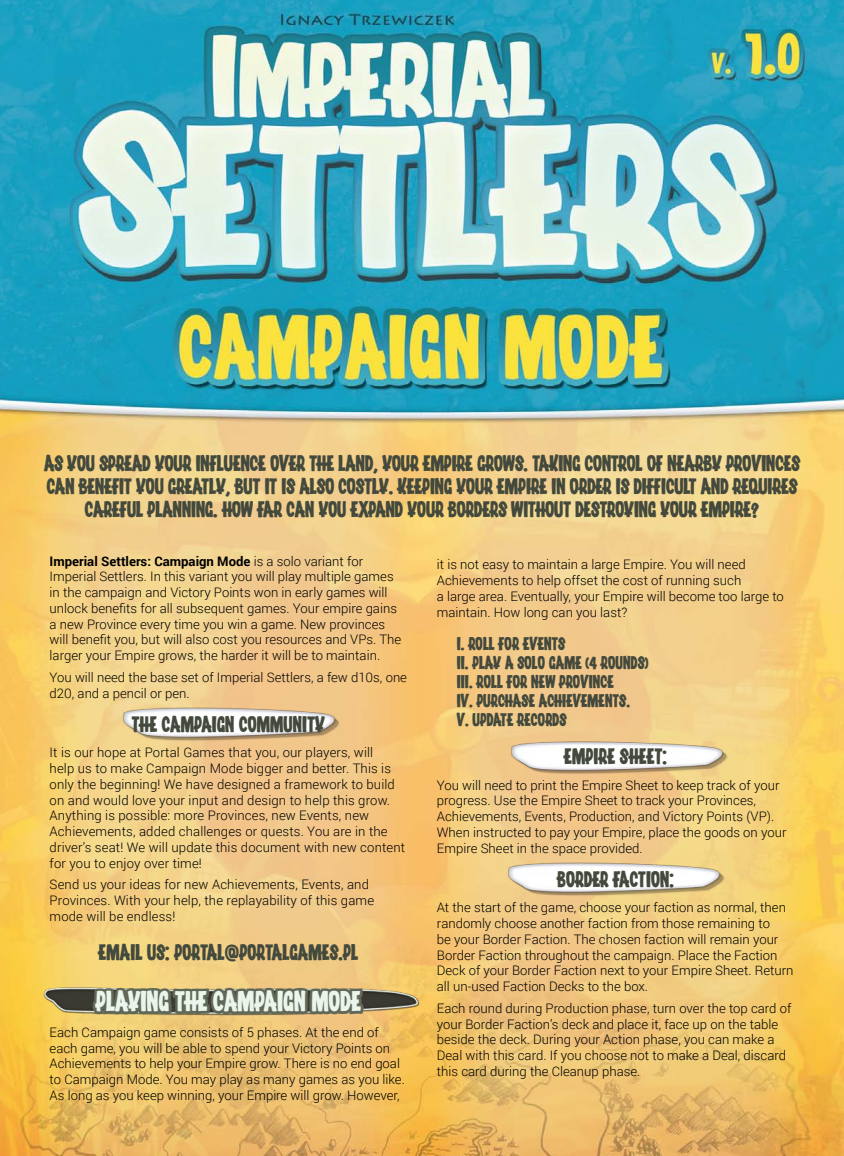
<style>
.page{position:relative;width:844px;height:1156px;background:#fff}
.page>*{position:absolute;margin:0;border:0;box-sizing:border-box;transform-origin:0 0}
.basic_txt{font:24.5px "Tygodnik";letter-spacing:.01em;color:#ebf5ec}
.rozdz_maly{font:19.25px/23.1px "Tygodnik";color:#43493c;text-align:center}
.rozdz_maly-2{font:15.75px "Tygodnik";letter-spacing:.01em;color:#43493c}
.basic_txt-2{font:300 13.12px/15.8px "Roboto";color:#000}
.s1{font-weight:700}
</style>
<div class="page">
<img style="left:0;top:0;width:843px;height:1156px">
<img style="left:36px;top:983px;width:390px;height:44px">
<img style="left:104px;top:698px;width:252px;height:51px">
<img style="left:492px;top:731px;width:252px;height:52px">
<img style="left:489px;top:852px;width:252px;height:52px">
<svg style="left:90px;top:948px;width:276px;height:132px;background:#d3b673"></svg>
<p class="rozdz_maly" style="left:44px;top:451px;width:757px">AS YOU SPREAD YOUR INFLUENCE OVER THE LAND, YOUR EMPIRE GROWS. TAKING CONTROL OF NEARBY PROVINCES<br>CAN BENEFIT YOU GREATLY, BUT IT IS ALSO COSTLY. KEEPING YOUR EMPIRE IN ORDER IS DIFFICULT AND REQUIRES<br>CAREFUL PLANNING. HOW FAR CAN YOU EXPAND YOUR BORDERS WITHOUT DESTROYING YOUR EMPIRE?</p>
<p class="basic_txt-2" style="left:50px;top:553px;width:353px"><span class="s1">Imperial Settlers: Campaign Mode</span> is a solo variant for Imperial Settlers. In this variant you will play multiple games in the campaign and Victory Points won in early games will unlock benefits for all subsequent games. Your empire gains a new Province every time you win a game. New provinces will benefit you, but will also cost you resources and VPs. The larger your Empire grows, the harder it will be to maintain.</p>
<p class="basic_txt-2" style="left:50px;top:669px;width:359px">You will need the base set of Imperial Settlers, a few d10s, one d20, and a pencil or pen.</p>
<p class="rozdz_maly" style="left:132px;top:712px;width:194px">THE CAMPAIGN COMMUNITY</p>
<p class="basic_txt-2" style="left:50px;top:744px;width:357px">It is our hope at Portal Games that you, our players, will<br>help us to make Campaign Mode bigger and better. This is only the beginning! We have designed a framework to build on and would love your input and design to help this grow.<br>Anything is possible: more Provinces, new Events, new Achievements, added challenges or quests. You are in the driver’s seat! We will update this document with new content for you to enjoy over time!</p>
<p class="basic_txt-2" style="left:50px;top:876px;width:326px">Send us your ideas for new Achievements, Events, and<br>Provinces. With your help, the replayability of this game mode will be endless!</p>
<p class="rozdz_maly" style="left:98px;top:940px;width:261px">EMAIL US: PORTAL@PORTALGAMES.PL</p>
<p class="basic_txt" style="left:96px;top:984px;width:266px">PLAYING THE CAMPAIGN MODE</p>
<p class="basic_txt-2" style="left:50px;top:1024px;width:356px">Each Campaign game consists of 5 phases. At the end of each game, you will be able to spend your Victory Points on Achievements to help your Empire grow. There is no end goal to Campaign Mode. You may play as many games as you like.<br>As long as you keep winning, your Empire will grow. However,</p>
<p class="basic_txt-2" style="left:437px;top:556px;width:348px">it is not easy to maintain a large Empire. You will need Achievements to help offset the cost of running such<br>a large area. Eventually, your Empire will become too large to maintain. How long can you last?</p>
<p class="rozdz_maly-2" style="left:456px;top:633px;width:110px">I. ROLL FOR EVENTS</p>
<p class="rozdz_maly-2" style="left:456px;top:652px;width:193px">II. PLAY A SOLO GAME (4 ROUNDS)</p>
<p class="rozdz_maly-2" style="left:456px;top:671px;width:158px">III. ROLL FOR NEW PROVINCE</p>
<p class="rozdz_maly-2" style="left:456px;top:690px;width:175px">IV. PURCHASE ACHIEVEMENTS.</p>
<p class="rozdz_maly-2" style="left:456px;top:708px;width:111px">V. UPDATE RECORDS</p>
<p class="rozdz_maly" style="left:564px;top:744px;width:104px">EMPIRE SHEET:</p>
<p class="basic_txt-2" style="left:437px;top:777px;width:351px">You will need to print the Empire Sheet to keep track of your progress. Use the Empire Sheet to track your Provinces, Achievements, Events, Production, and Victory Points (VP).<br>When instructed to pay your Empire, place the goods on your Empire Sheet in the space provided.</p>
<p class="rozdz_maly" style="left:557px;top:867px;width:118px">BORDER FACTION:</p>
<p class="basic_txt-2" style="left:437px;top:899px;width:358px">At the start of the game, choose your faction as normal, then randomly choose another faction from those remaining to<br>be your Border Faction. The chosen faction will remain your Border Faction throughout the campaign. Place the Faction Deck of your Border Faction next to your Empire Sheet. Return all un-used Faction Decks to the box.</p>
<p class="basic_txt-2" style="left:437px;top:1000px;width:356px">Each round during Production phase, turn over the top card of your Border Faction’s deck and place it, face up on the table beside the deck. During your Action phase, you can make a Deal with this card. If you choose not to make a Deal, discard this card during the Cleanup phase.</p>
</div>
